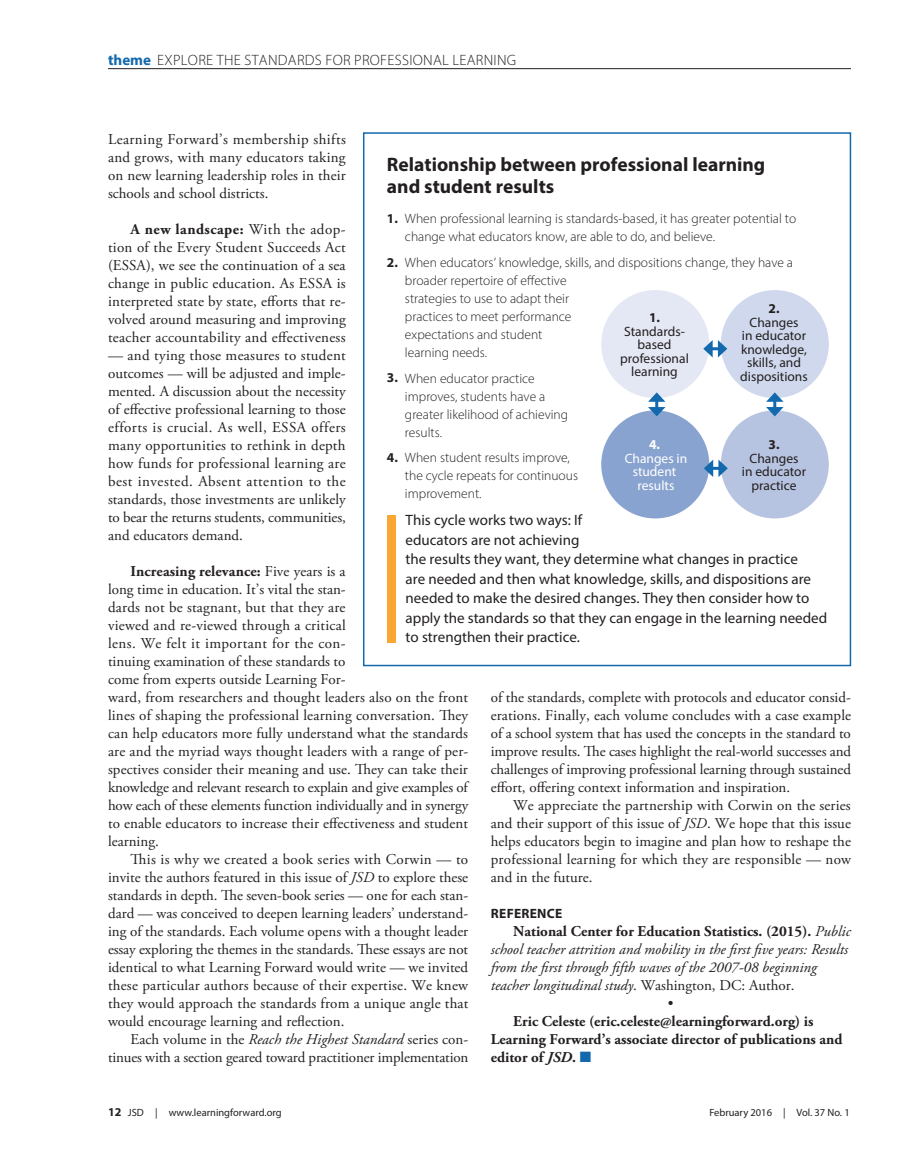
<style>
.page{position:relative;width:905px;height:1175px;background:#fff}
.page>*{position:absolute;margin:0;border:0;box-sizing:border-box;transform-origin:0 0}
.subhead{font:300 188.55px "Myriad Pro";color:#faa633}
.subhead-2{font:700 19.5px/22.5px "Myriad Pro";color:#231f20}
.body{font:15px/18px "Adobe Garamond Pro";letter-spacing:.005em;color:#231f20;text-align:justify}
.subhead-3{font:15px/19.5px "Myriad Pro";color:#231f20}
.body-2{font:italic 15px/18px "Adobe Garamond Pro";color:#231f20}
.body-3{font:700 15px/18px "Adobe Garamond Pro";color:#231f20}
.toppers{font:300 15px "Myriad Pro";letter-spacing:.02em;color:#231f20}
.subhead-4{font:300 13.5px/18px "Myriad Pro";color:#231f20}
.subhead-5{font:13.5px/13.5px "Myriad Pro";color:#231f20;text-align:center}
.subhead-6{font:13.5px/13.5px "Myriad Pro";color:#fff;text-align:center}
.subhead-7{font:700 13.5px "Myriad Pro";letter-spacing:.02em;color:#231f20}
.subhead-8{font:700 13.5px "Myriad Pro";color:#fff}
.t1{font:10.5px "Myriad Pro";color:#231f20}
.s1{font-weight:700;color:#1269ad}
.s2{font-weight:700}
.s3{font-style:italic}
.s4{font-weight:700;font-style:normal}
.s5{font-style:normal}
.s6{color:#1269ad}
.s7{font-weight:700;font-size:12px}
</style>
<div class="page">
<hr style="left:108px;top:68px;width:742px;height:1px;background:#231f20">
<div style="left:363px;top:132px;width:488px;height:534px;border:2px solid #1269ad"></div>
<div style="left:720px;top:410px;width:108px;height:108px;background:#b7c4e1;border-radius:50%"></div>
<div style="left:720px;top:290px;width:108px;height:108px;background:#cfd8ec;border-radius:50%"></div>
<div style="left:601px;top:290px;width:108px;height:108px;background:#e4e8f4;border-radius:50%"></div>
<div style="left:601px;top:410px;width:108px;height:108px;background:#89a3d0;border-radius:50%"></div>
<svg style="left:704px;top:459px;width:23px;height:18px"></svg>
<svg style="left:766px;top:392px;width:17px;height:24px"></svg>
<svg style="left:648px;top:392px;width:17px;height:24px"></svg>
<svg style="left:703px;top:340px;width:24px;height:17px"></svg>
<p class="toppers" style="left:108px;top:51px;width:410px"><span class="s1">theme</span> EXPLORE THE STANDARDS FOR PROFESSIONAL LEARNING</p>
<p class="body" style="left:108px;top:131px;width:239px">Learning Forward’s membership shifts and grows, with many educators taking on new learning leadership roles in their schools and school districts.</p>
<p class="body" style="left:108px;top:221px;width:239px;text-indent:22px"><span class="s2">A new landscape:</span> With the adop&shy;tion of the Every Student Succeeds Act (ESSA), we see the continuation of a sea change in public education. As ESSA is interpreted state by state, efforts that re&shy;volved around measuring and improving teacher accountability and effectiveness</p>
<p class="body" style="left:108px;top:347px;width:239px">— and tying those measures to student outcomes — will be adjusted and imple&shy;mented. A discussion about the necessity of effective professional learning to those efforts is crucial. As well, ESSA offers many opportunities to rethink in depth how funds for professional learning are best invested. Absent attention to the standards, those investments are unlikely to bear the returns students, communities, and educators demand.</p>
<p class="body" style="left:108px;top:563px;width:362px;text-align:left;text-indent:22px"><span class="s2">Increasing relevance:</span> Five years is a<br>long time in education. It’s vital the stan-<br>dards not be stagnant, but that they are<br>viewed and re-viewed through a critical<br>lens. We felt it important for the con-<br>tinuing examination of these standards to<br>come from experts outside Learning For-<br>ward, from researchers and thought leaders also on the front lines of shaping the professional learning conversation. They can help educators more fully understand what the standards are and the myriad ways thought leaders with a range of per&shy;spectives consider their meaning and use. They can take their knowledge and relevant research to explain and give examples of how each of these elements function individually and in synergy to enable educators to increase their effectiveness and student learning.</p>
<p class="body" style="left:108px;top:851px;width:362px;text-indent:22px">This is why we created a book series with Corwin — to invite the authors featured in this issue of <span class="s3">JSD</span> to explore these standards in depth. The seven-book series — one for each stan&shy;dard — was conceived to deepen learning leaders’ understand&shy;ing of the standards. Each volume opens with a thought leader essay exploring the themes in the standards. These essays are not identical to what Learning Forward would write — we invited these particular authors because of their expertise. We knew they would approach the standards from a unique angle that would encourage learning and reflection.</p>
<p class="body" style="left:108px;top:1031px;width:362px;text-align:right">Each volume in the <span class="s3">Reach the Highest Standard</span> series con&shy;tinues with a section geared toward practitioner implementation</p>
<p class="subhead-2" style="left:387px;top:152px;width:380px">Relationship between professional learning and student results</p>
<p class="subhead-4" style="left:405px;top:210px;width:393px;text-indent:-18px"><span class="s2">1.</span> When professional learning is standards-based, it has greater potential to change what educators know, are able to do, and believe.</p>
<p class="subhead-4" style="left:405px;top:253px;width:389px;text-indent:-18px"><span class="s2">2.</span> When educators’ knowledge, skills, and dispositions change, they have a broader repertoire of effective<br>strategies to use to adapt their<br>practices to meet performance<br>expectations and student<br>learning needs.</p>
<p class="subhead-4" style="left:405px;top:369px;width:165px;text-indent:-18px"><span class="s2">3.</span> When educator practice improves, students have a greater likelihood of achieving results.</p>
<p class="subhead-4" style="left:405px;top:448px;width:174px;text-indent:-18px"><span class="s2">4.</span> When student results improve, the cycle repeats for continuous improvement.</p>
<p class="subhead" style="left:371px;top:466px;width:41px">I</p>
<p class="subhead-3" style="left:405px;top:510px;width:423px">This cycle works two ways: If<br>educators are not achieving<br>the results they want, they determine what changes in practice<br>are needed and then what knowledge, skills, and dispositions are needed to make the desired changes. They then consider how to apply the standards so that they can engage in the learning needed to strengthen their practice.</p>
<p class="subhead-5" style="left:740px;top:302px;width:69px"><span class="s2">2.<br></span>Changes<br>in educator knowledge, skills, and dispositions</p>
<p class="subhead-7" style="left:649px;top:309px;width:13px">1.</p>
<p class="subhead-5" style="left:620px;top:324px;width:70px">Standards&shy;based professional learning</p>
<p class="subhead-7" style="left:768px;top:436px;width:13px">3.</p>
<p class="subhead-5" style="left:742px;top:451px;width:66px">Changes<br>in educator practice</p>
<p class="subhead-8" style="left:649px;top:436px;width:13px">4.</p>
<p class="subhead-6" style="left:624px;top:451px;width:64px">Changes in student</p>
<p class="subhead-6" style="left:637px;top:478px;width:38px">results</p>
<p class="body" style="left:490px;top:689px;width:362px">of the standards, complete with protocols and educator consid&shy;erations. Finally, each volume concludes with a case example of a school system that has used the concepts in the standard to improve results. The cases highlight the real-world successes and challenges of improving professional learning through sustained effort, offering context information and inspiration.</p>
<p class="body" style="left:490px;top:797px;width:362px;text-indent:22px">We appreciate the partnership with Corwin on the series and their support of this issue of <span class="s3">JSD</span>. We hope that this issue helps educators begin to imagine and plan how to reshape the professional learning for which they are responsible — now and in the future.</p>
<p class="subhead-7" style="left:491px;top:905px;width:73px">REFERENCE</p>
<p class="body-2" style="left:490px;top:923px;width:361px;text-indent:22px"><span class="s4">National Center for Education Statistics. (2015).</span> Public school teacher attrition and mobility in the first five years: Results from the first through fifth waves of the 2007-08 beginning teacher longitudinal study<span class="s5">. Washington, DC: Author.</span></p>
<p class="body" style="left:668px;top:995px;width:7px">•</p>
<p class="body-3" style="left:490px;top:1013px;width:353px;text-indent:22px">Eric Celeste (eric.celeste@learningforward.org) is<br>Learning Forward’s associate director of publications and editor of <span class="s3">JSD</span>. <span class="s6">■</span></p>
<p class="t1" style="left:108px;top:1106px;width:175px"><span class="s7">12</span> JSD | www.learningforward.org</p>
<p class="t1" style="left:709px;top:1106px;width:142px">February 2016 | Vol. 37 No. 1</p>
</div>
